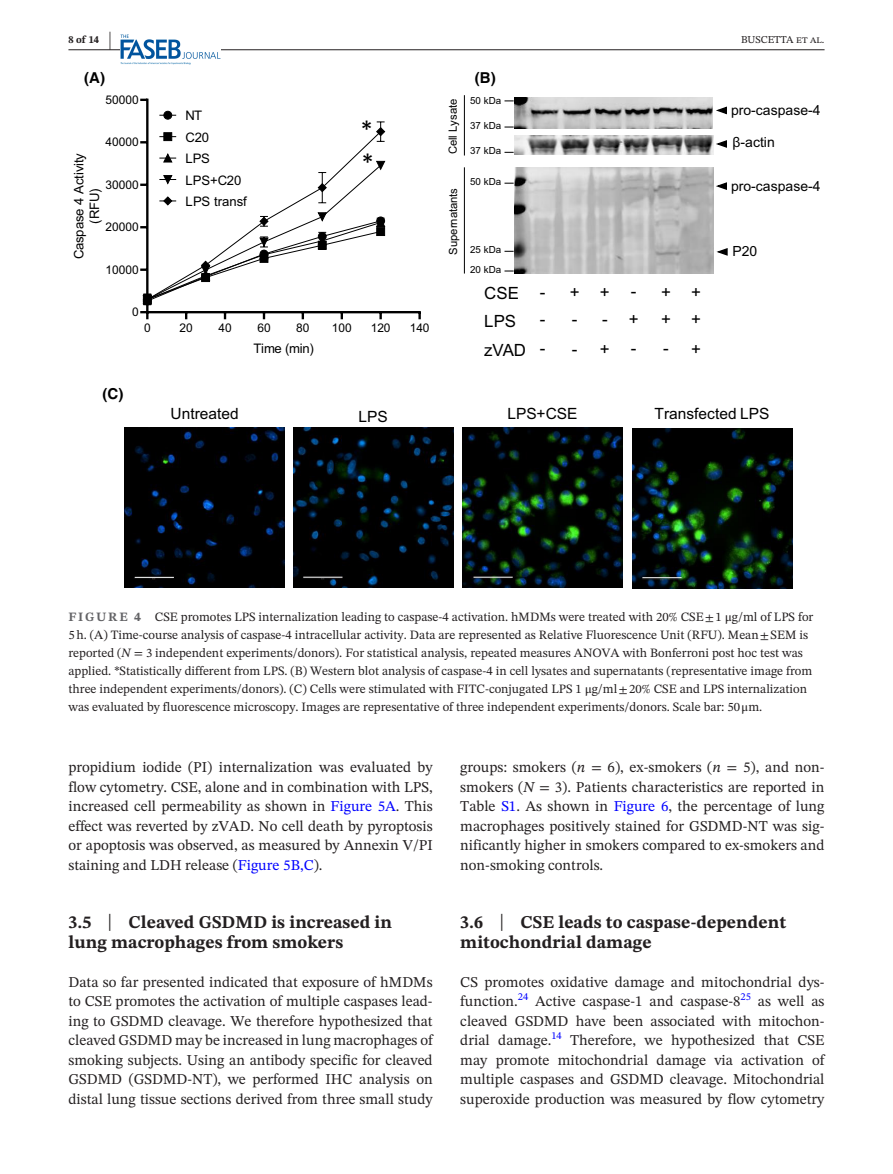
<style>
.page{position:relative;width:893px;height:1174px;background:#fff}
.page>*{position:absolute;margin:0;border:0;box-sizing:border-box;transform-origin:0 0}
.t1{font:25.35px/32.2px "Calibri";color:#000}
.t2{font:700 18px/19.5px "STIX Two Text";color:#231f20}
.t3{font:16.8px "Arial";color:#000}
.t4{font:15.45px "Arial";color:#000}
.t5{font:15px/19.5px "STIX Two Text";color:#231f20;text-align:justify}
.t6{font:700 15px "Helvetica";color:#000}
.t7{font:13.95px "Arial";color:#000}
.t8{font:13.2px/21.5px "Arial";letter-spacing:-.01em;color:#000}
.t9{font:13.05px/15.8px "Arial";letter-spacing:-.01em;color:#000;text-align:center}
.t10{font:12.75px/18px "STIX Two Text";color:#231f20}
.t11{font:12px "Arial";letter-spacing:.005em;color:#000}
.t12{font:11.25px "Arial";letter-spacing:-.005em;color:#000}
.t13{font:10.5px "STIX Two Text";color:#231f20}
.t14{font:700 10.5px "STIX Two Text";color:#231f20}
.t15{font:10.5px "STIX Two Text";color:#00f}
.t16{font:9.75px "Arial";color:#000}
.s1{font-size:21px}
.s2{font-weight:700;color:#636366}
.s3{font-family:"STIX"}
.s4{font-style:italic}
.s5{color:#00f}
.s6{font-weight:400;font-size:23.7px}
</style>
<div class="page">
<hr style="left:68px;top:49px;width:756px;height:1px;background:#231f20">
<img style="left:121px;top:35px;width:99px;height:30px">
<img style="left:125px;top:428px;width:159px;height:159px">
<hr style="left:135px;top:577px;width:39px;height:1px;background:#fff">
<img style="left:293px;top:428px;width:160px;height:159px">
<hr style="left:303px;top:576px;width:39px;height:1px;background:#fff">
<img style="left:463px;top:428px;width:160px;height:159px">
<hr style="left:473px;top:576px;width:40px;height:1px;background:#fff">
<img style="left:632px;top:428px;width:160px;height:160px">
<hr style="left:642px;top:577px;width:40px;height:1px;background:#fff">
<hr style="left:146px;top:311px;width:275px;height:2px;background:#000">
<svg style="left:185px;top:313px;width:2px;height:6px"></svg>
<svg style="left:224px;top:313px;width:2px;height:6px"></svg>
<svg style="left:263px;top:313px;width:2px;height:6px"></svg>
<svg style="left:302px;top:313px;width:2px;height:6px"></svg>
<svg style="left:341px;top:313px;width:2px;height:6px"></svg>
<svg style="left:379px;top:313px;width:3px;height:6px"></svg>
<svg style="left:418px;top:313px;width:3px;height:6px"></svg>
<hr style="left:146px;top:99px;width:2px;height:214px;background:#000">
<svg style="left:140px;top:311px;width:8px;height:8px"></svg>
<svg style="left:140px;top:99px;width:6px;height:2px"></svg>
<svg style="left:143px;top:121px;width:242px;height:33px"></svg>
<svg style="left:376px;top:127px;width:9px;height:9px"></svg>
<div style="left:164px;top:111px;width:8px;height:8px;background:#000;border-radius:50%"></div>
<div style="left:164px;top:111px;width:8px;height:8px;border:1px solid #000;border-radius:50%"></div>
<div style="left:164px;top:133px;width:8px;height:8px;background:#000;border:1px solid #000"></div>
<svg style="left:140px;top:154px;width:245px;height:151px"></svg>
<img style="left:514px;top:167px;width:199px;height:106px">
<img style="left:514px;top:98px;width:198px;height:30px">
<img style="left:514px;top:135px;width:199px;height:20px">
<svg style="left:716px;top:106px;width:11px;height:9px"></svg>
<svg style="left:716px;top:140px;width:11px;height:8px"></svg>
<svg style="left:716px;top:182px;width:11px;height:8px"></svg>
<svg style="left:716px;top:248px;width:12px;height:8px"></svg>
<hr style="left:464px;top:95px;width:1px;height:60px;background:#000">
<hr style="left:464px;top:167px;width:1px;height:106px;background:#000">
<p class="t14" style="left:68px;top:32px;width:44px">8 of 14 <span class="s1">|</span></p>
<p class="t13" style="left:741px;top:32px;width:85px">BUSCETTA et al.</p>
<p class="t6" style="left:84px;top:69px;width:22px">(A)</p>
<p class="t11" style="left:105px;top:91px;width:35px">50000</p>
<p class="t11" style="left:105px;top:134px;width:35px">40000</p>
<p class="t9" style="left:71px;top:259px;width:108px;rotate:-90deg">Caspase 4 Activity (RFU)</p>
<p class="t11" style="left:105px;top:176px;width:35px">30000</p>
<p class="t11" style="left:105px;top:219px;width:35px">20000</p>
<p class="t11" style="left:105px;top:261px;width:35px">10000</p>
<p class="t11" style="left:132px;top:304px;width:8px">0</p>
<p class="t8" style="left:186px;top:105px;width:62px">NT<br>C20<br>LPS<br>LPS+C20<br>LPS transf</p>
<h1 class="t1" style="left:361px;top:113px;width:15px">* *</h1>
<p class="t11" style="left:144px;top:320px;width:8px">0</p>
<p class="t11" style="left:180px;top:320px;width:15px">20</p>
<p class="t11" style="left:218px;top:320px;width:15px">40</p>
<p class="t11" style="left:257px;top:320px;width:15px">60</p>
<p class="t11" style="left:296px;top:320px;width:15px">80</p>
<p class="t11" style="left:332px;top:320px;width:21px">100</p>
<p class="t11" style="left:371px;top:320px;width:21px">120</p>
<p class="t11" style="left:410px;top:320px;width:21px">140</p>
<p class="t6" style="left:103px;top:385px;width:22px">(C)</p>
<p class="t8" style="left:253px;top:337px;width:62px">Time (min)</p>
<p class="t12" style="left:445px;top:154px;width:57px;rotate:-90deg">Cell Lysate</p>
<p class="t12" style="left:445px;top:255px;width:68px;rotate:-90deg">Supernatants</p>
<p class="t6" style="left:475px;top:69px;width:22px">(B)</p>
<p class="t16" style="left:470px;top:94px;width:33px">50 kDa</p>
<p class="t16" style="left:470px;top:118px;width:33px">37 kDa</p>
<p class="t16" style="left:470px;top:144px;width:33px">37 kDa</p>
<p class="t16" style="left:470px;top:175px;width:33px">50 kDa</p>
<p class="t16" style="left:470px;top:242px;width:33px">25 kDa</p>
<p class="t16" style="left:470px;top:263px;width:33px">20 kDa</p>
<p class="t3" style="left:484px;top:282px;width:36px">CSE</p>
<p class="t3" style="left:484px;top:309px;width:33px">LPS</p>
<p class="t3" style="left:484px;top:338px;width:43px">zVAD</p>
<p class="t3" style="left:540px;top:280px;width:7px">-</p>
<p class="t3" style="left:540px;top:307px;width:7px">-</p>
<p class="t3" style="left:540px;top:337px;width:7px">-</p>
<p class="t3" style="left:570px;top:280px;width:11px">+</p>
<p class="t3" style="left:600px;top:280px;width:11px">+</p>
<p class="t3" style="left:631px;top:280px;width:7px">-</p>
<p class="t3" style="left:661px;top:280px;width:11px">+</p>
<p class="t3" style="left:691px;top:280px;width:11px">+</p>
<p class="t3" style="left:572px;top:308px;width:7px">-</p>
<p class="t3" style="left:602px;top:308px;width:7px">-</p>
<p class="t3" style="left:629px;top:307px;width:11px">+</p>
<p class="t3" style="left:661px;top:308px;width:11px">+</p>
<p class="t3" style="left:691px;top:308px;width:11px">+</p>
<p class="t3" style="left:572px;top:337px;width:7px">-</p>
<p class="t3" style="left:600px;top:337px;width:11px">+</p>
<p class="t3" style="left:631px;top:336px;width:7px">-</p>
<p class="t3" style="left:663px;top:337px;width:7px">-</p>
<p class="t3" style="left:691px;top:337px;width:11px">+</p>
<p class="t7" style="left:731px;top:101px;width:91px">pro-caspase-4</p>
<p class="t7" style="left:732px;top:132px;width:44px">β-actin</p>
<p class="t7" style="left:731px;top:177px;width:91px">pro-caspase-4</p>
<p class="t7" style="left:732px;top:242px;width:26px">P20</p>
<p class="t4" style="left:171px;top:402px;width:70px">Untreated</p>
<p class="t4" style="left:359px;top:405px;width:31px">LPS</p>
<p class="t4" style="left:507px;top:402px;width:72px">LPS+CSE</p>
<p class="t4" style="left:654px;top:402px;width:116px">Transfected LPS</p>
<p class="t10" style="left:68px;top:607px;width:746px"><span class="s2">FIGURE 4</span> CSE promotes LPS internalization leading to caspase-4 activation. hMDMs were treated with 20% CSE<span class="s3">±</span>1 <span class="s3">μ</span>g/ml of LPS for 5h. (A) Time-course analysis of caspase-4 intracellular activity. Data are represented as Relative Fluorescence Unit (RFU). Mean<span class="s3">±</span>SEM is reported (<span class="s4">N</span> <span class="s3">=</span> 3 independent experiments/donors). For statistical analysis, repeated measures ANOVA with Bonferroni post hoc test was applied. *Statistically different from LPS. (B) Western blot analysis of caspase-4 in cell lysates and supernatants (representative image from three independent experiments/donors). (C) Cells were stimulated with FITC-conjugated LPS 1 <span class="s3">μ</span>g/ml<span class="s3">±</span>20% CSE and LPS internalization was evaluated by fluorescence microscopy. Images are representative of three independent experiments/donors. Scale bar: 50<span class="s3">μ</span>m.</p>
<p class="t5" style="left:68px;top:757px;width:366px">propidium iodide (PI) internalization was evaluated by flow cytometry. CSE, alone and in combination with LPS, increased cell permeability as shown in <span class="s5">Figure 5A</span>. This effect was reverted by zVAD. No cell death by pyroptosis or apoptosis was observed, as measured by Annexin V/PI staining and LDH release (<span class="s5">Figure 5B,C</span>).</p>
<p class="t2" style="left:68px;top:913px;width:325px">3.5 <span class="s6">|</span> Cleaved GSDMD is increased in lung macrophages from smokers</p>
<p class="t5" style="left:68px;top:972px;width:366px">Data so far presented indicated that exposure of hMDMs to CSE promotes the activation of multiple caspases lead&shy;ing to GSDMD cleavage. We therefore hypothesized that cleaved GSDMD may be increased in lung macrophages of smoking subjects. Using an antibody specific for cleaved GSDMD (GSDMD-NT), we performed IHC analysis on distal lung tissue sections derived from three small study</p>
<p class="t5" style="left:460px;top:757px;width:366px">groups: smokers (<span class="s4">n</span> <span class="s3">=</span> 6), ex-smokers (<span class="s4">n</span> <span class="s3">=</span> 5), and non&shy;smokers (<span class="s4">N</span> <span class="s3">=</span> 3). Patients characteristics are reported in Table <span class="s5">S1</span>. As shown in <span class="s5">Figure 6</span>, the percentage of lung macrophages positively stained for GSDMD-NT was sig&shy;nificantly higher in smokers compared to ex-smokers and non-smoking controls.</p>
<p class="t2" style="left:460px;top:913px;width:327px">3.6 <span class="s6">|</span> CSE leads to caspase-dependent mitochondrial damage</p>
<p class="t5" style="left:460px;top:972px;width:366px">CS promotes oxidative damage and mitochondrial dys&shy;function.</p>
<p class="t15" style="left:518px;top:988px;width:12px">24</p>
<p class="t5" style="left:535px;top:991px;width:207px">Active caspase-1 and caspase-8</p>
<p class="t15" style="left:740px;top:988px;width:12px">25</p>
<p class="t5" style="left:460px;top:991px;width:366px;text-indent:297px">as well as cleaved GSDMD have been associated with mitochon&shy;drial damage.</p>
<p class="t15" style="left:551px;top:1027px;width:12px">14</p>
<p class="t5" style="left:460px;top:1030px;width:366px;text-indent:110px">Therefore, we hypothesized that CSE may promote mitochondrial damage via activation of multiple caspases and GSDMD cleavage. Mitochondrial superoxide production was measured by flow cytometry</p>
</div>
